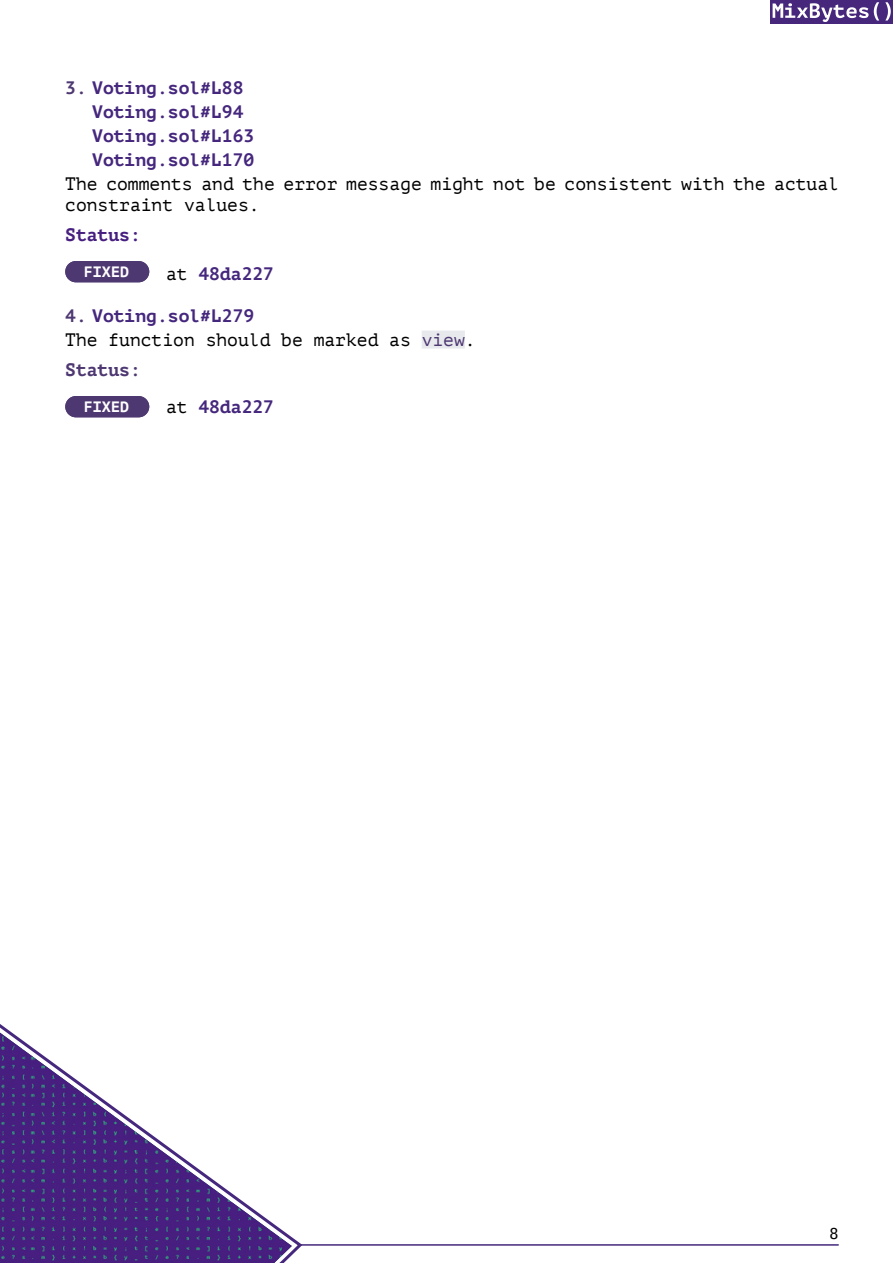
<style>
.page{position:relative;width:893px;height:1263px;background:#fff}
.page>*{position:absolute;margin:0;border:0;box-sizing:border-box;transform-origin:0 0}
.t1{font:18px/21px "PT Mono";color:#000}
.t2{font:700 18px/24px "PT Mono";color:#45277d}
.t3{font:700 18px "PT Mono";color:#471f80}
.t4{font:700 18px "PT Mono";color:#4e3872}
.t5{font:700 15px "PT Mono";letter-spacing:.005em;color:#fff}
.t6{font:15px "Menlo";color:#000}
.s1{color:#4e3872}
.s2{font-weight:400;color:#000}
.s3{font-weight:700;color:#4e3872}
.s4{font-weight:700;color:#45277d}
</style>
<div class="page">
<hr style="left:299px;top:1244px;width:539px;height:2px;background:#45277c">
<svg style="left:0;top:1024px;width:304px;height:239px"></svg>
<div style="left:770px;top:0;width:123px;height:24px;background:#46277c"></div>
<svg style="left:773px;top:2px;width:106px;height:20px"></svg>
<svg style="left:885px;top:2px;width:6px;height:19px"></svg>
<div style="left:422px;top:331px;width:43px;height:18px;background:#e8e9ed"></div>
<div style="left:65px;top:261px;width:84px;height:21px;background:#4e3872;border-radius:11px"></div>
<div style="left:65px;top:396px;width:84px;height:21px;background:#4e3872;border-radius:11px"></div>
<p class="t2" style="left:92px;top:75px;width:163px;text-indent:-27px"><span class="s1">3.</span> Voting.sol#L88<br>Voting.sol#L94<br>Voting.sol#L163<br>Voting.sol#L170</p>
<p class="t1" style="left:65px;top:173px;width:775px">The comments and the error message might not be consistent with the actual constraint values.</p>
<p class="t3" style="left:65px;top:224px;width:77px">Status:</p>
<p class="t2" style="left:166px;top:261px;width:109px"><span class="s2">at</span> 48da227</p>
<p class="t1" style="left:65px;top:303px;width:412px;line-height:24px"><span class="s3">4.</span> <span class="s4">Voting.sol#L279<br></span>The function should be marked as <span class="s1">view</span>.</p>
<p class="t4" style="left:65px;top:359px;width:77px">Status:</p>
<p class="t2" style="left:166px;top:395px;width:109px"><span class="s2">at</span> 48da227</p>
<p class="t5" style="left:84px;top:263px;width:47px">FIXED</p>
<p class="t5" style="left:84px;top:398px;width:47px">FIXED</p>
<p class="t6" style="left:830px;top:1223px;width:11px">8</p>
</div>
